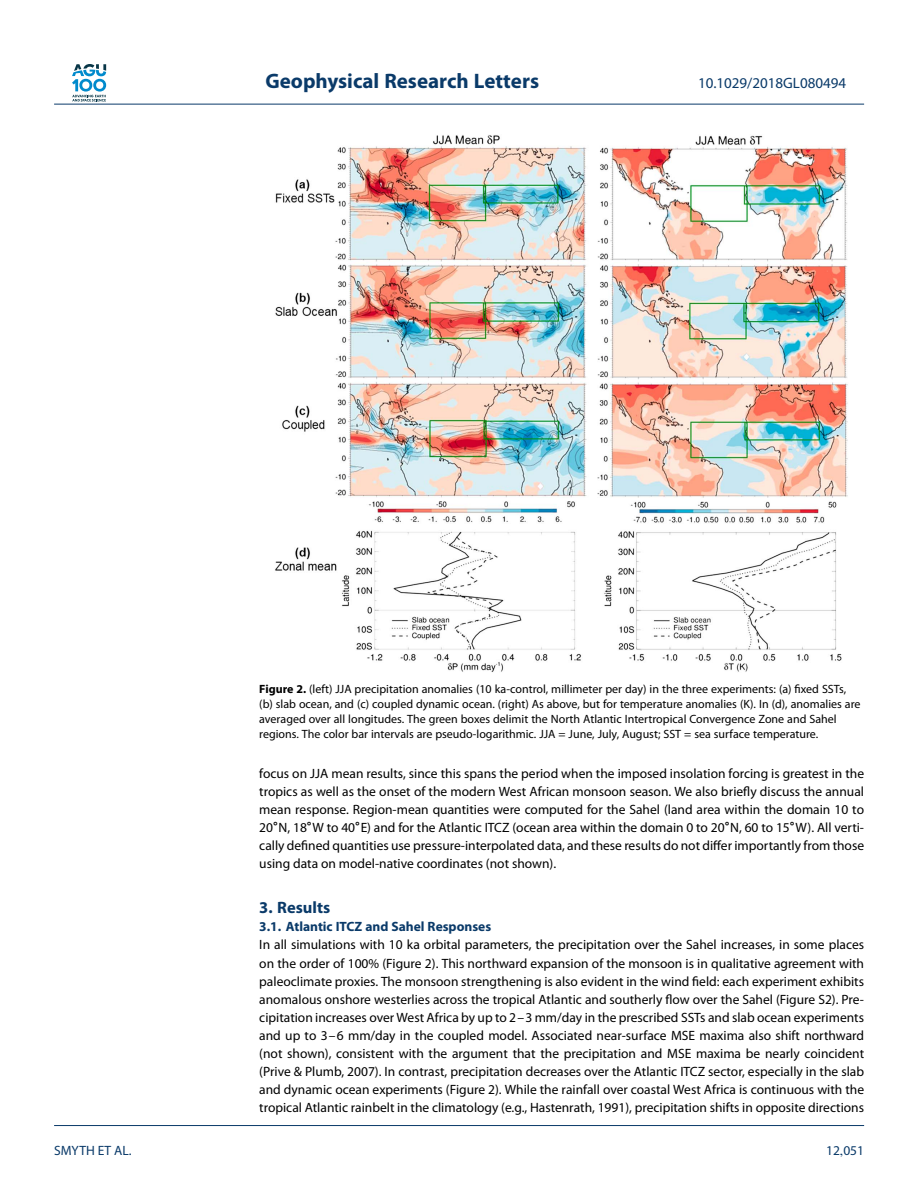
<style>
.page{position:relative;width:918px;height:1188px;background:#fff}
.page>*{position:absolute;margin:0;border:0;box-sizing:border-box;transform-origin:0 0}
.t1{font:700 21px "Myriad Pro";color:#0a3a69}
.t2{font:700 16.5px "Myriad Pro";color:#0a3a69}
.t3{font:15px "Myriad Pro";color:#0a3a69}
.t4{font:13.5px/18.1px "Myriad Pro";color:#000;text-align:justify}
.t5{font:700 13.5px "Myriad Pro";color:#0a3a69}
.t6{font:13.5px "Myriad Pro";color:#0a3a69}
.t7{font:12px/15px "Myriad Pro";color:#000}
.s1{font-weight:700}
.s2{font-family:"STIX Math";font-style:italic}
</style>
<div class="page">
<svg style="left:72px;top:64px;width:34px;height:38px"></svg>
<hr style="left:54px;top:104px;width:810px;height:1px;background:#0a3a69">
<img style="left:275px;top:135px;width:573px;height:537px">
<hr style="left:54px;top:1125px;width:810px;height:1px;background:#0a3a69">
<h1 class="t1" style="left:265px;top:73px;width:275px">Geophysical Research Letters</h1>
<p class="t3" style="left:698px;top:77px;width:150px">10.1029/2018GL080494</p>
<p class="t7" style="left:259px;top:683px;width:603px"><span class="s1">Figure 2.</span> (left) JJA precipitation anomalies (10 ka-control, millimeter per day) in the three experiments: (a) fixed SSTs, (b) slab ocean, and (c) coupled dynamic ocean. (right) As above, but for temperature anomalies (K). In (d), anomalies are averaged over all longitudes. The green boxes delimit the North Atlantic Intertropical Convergence Zone and Sahel regions. The color bar intervals are pseudo-logarithmic. JJA = June, July, August; SST = sea surface temperature.</p>
<p class="t4" style="left:259px;top:765px;width:606px">focus on JJA mean results, since this spans the period when the imposed insolation forcing is greatest in the tropics as well as the onset of the modern West African monsoon season. We also briefly discuss the annual mean response. Region-mean quantities were computed for the Sahel (land area within the domain 10 to 20<sup>∘</sup>N, 18<sup>∘</sup>W to 40<sup>∘</sup>E) and for the Atlantic ITCZ (ocean area within the domain 0 to 20<sup>∘</sup>N, 60 to 15<sup>∘</sup>W). All verti&shy;cally defined quantities use pressure-interpolated data, and these results do not differ importantly from those using data on model-native coordinates (not shown).</p>
<p class="t2" style="left:259px;top:901px;width:72px">3. Results</p>
<p class="t5" style="left:259px;top:921px;width:233px">3.1. Atlantic ITCZ and Sahel Responses</p>
<p class="t4" style="left:259px;top:937px;width:606px">In all simulations with 10 ka orbital parameters, the precipitation over the Sahel increases, in some places on the order of 100% (Figure 2). This northward expansion of the monsoon is in qualitative agreement with paleoclimate proxies. The monsoon strengthening is also evident in the wind field: each experiment exhibits anomalous onshore westerlies across the tropical Atlantic and southerly flow over the Sahel (Figure S2). Pre&shy;cipitation increases over West Africa by up to 2–3 mm/day in the prescribed SSTs and slab ocean experiments and up to 3–6 mm/day in the coupled model. Associated near-surface MSE maxima also shift northward (not shown), consistent with the argument that the precipitation and MSE maxima be nearly coincident (Prive &amp; Plumb, 2007). In contrast, precipitation decreases over the Atlantic ITCZ sector, especially in the slab and dynamic ocean experiments (Figure 2). While the rainfall over coastal West Africa is continuous with the tropical Atlantic rainbelt in the climatology (e.g., Hastenrath, 1991), precipitation shifts in opposite directions</p>
<p class="t6" style="left:54px;top:1145px;width:79px">SMYTH ET AL.</p>
<p class="t6" style="left:826px;top:1145px;width:39px">12<span class="s2">,</span>051</p>
</div>
